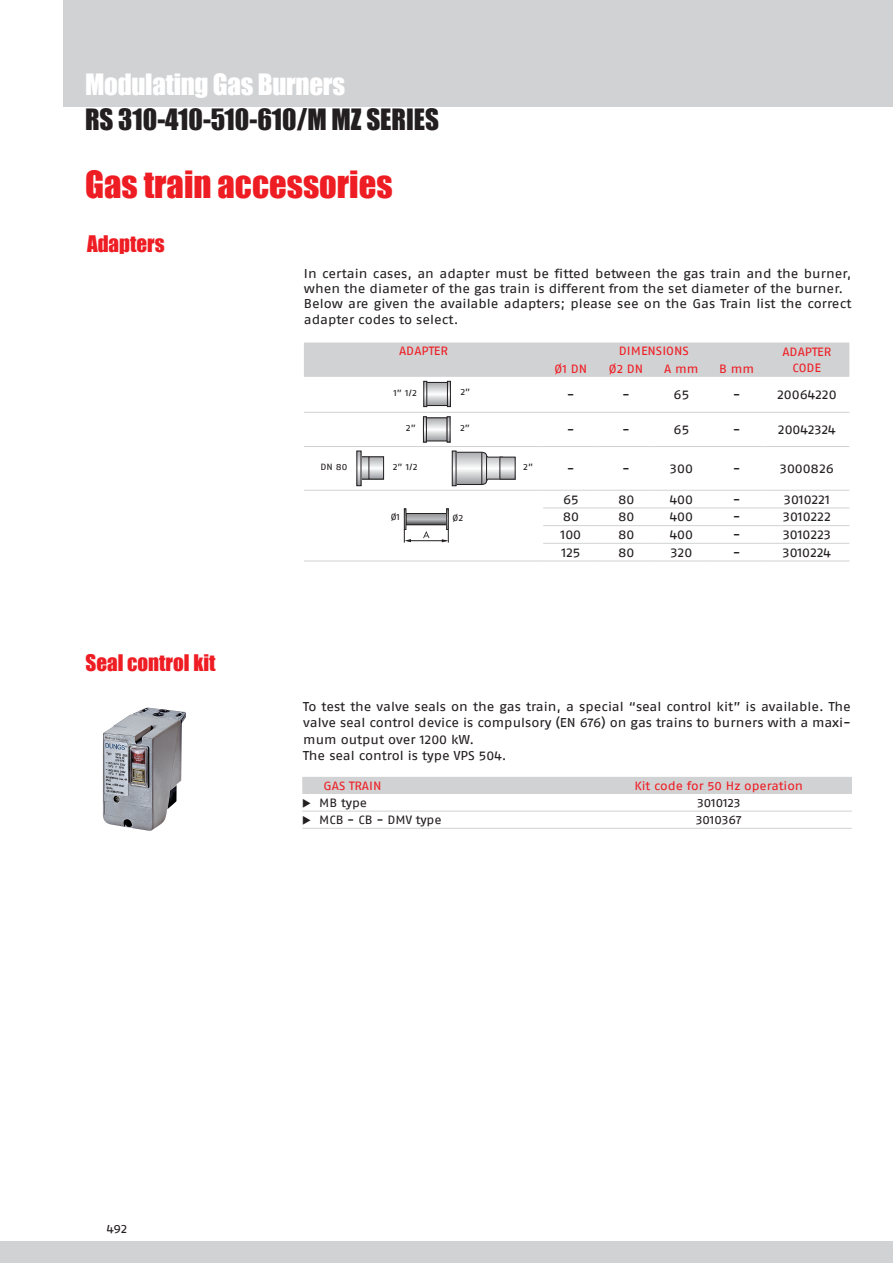
<style>
.page{position:relative;width:893px;height:1263px;background:#fff}
.page>*{position:absolute;margin:0;border:0;box-sizing:border-box;transform-origin:0 0}
.SOTTOtitolo{font:34.5px "Impact";color:#ee1d23}
.NOME_prodotto_grigio{font:27px "Impact";color:#231f20}
.TITOLO{font:27px "Impact";letter-spacing:-.01em;color:#fff}
.ARGOMENTI{font:21px "Impact";color:#ee1d23}
.TESTI_Accessori{font:12.75px/15.3px "Fago Ex Lf";letter-spacing:-.005em;color:#231f20}
.TESTI{font:12.75px "Fago Ex Lf";color:#231f20}
.TESTATA_tabella_Acce{font:12px "Fago Ex Lf";color:#ee1d23}
.TESTI_tabella_Access{font:12px "Fago Ex Lf";letter-spacing:-.005em;color:#231f20}
.TESTATA_tabella_Dime{font:12px "Fago Ex Lf";color:#ee1d23}
.t1{font:9px "Fago Ex Lf";color:#231f20}
</style>
<div class="page">
<div style="left:64px;top:0;width:829px;height:106px;background:#d1d2d4"></div>
<div style="left:0;top:1242px;width:893px;height:21px;background:#d1d2d4"></div>
<div style="left:304px;top:343px;width:545px;height:34px;background:#d1d2d4"></div>
<hr style="left:304px;top:412px;width:239px;height:1px;background:#d1d2d4">
<hr style="left:543px;top:412px;width:55px;height:1px;background:#d1d2d4">
<hr style="left:598px;top:412px;width:56px;height:1px;background:#d1d2d4">
<hr style="left:654px;top:412px;width:55px;height:1px;background:#d1d2d4">
<hr style="left:709px;top:412px;width:55px;height:1px;background:#d1d2d4">
<hr style="left:764px;top:412px;width:85px;height:1px;background:#d1d2d4">
<hr style="left:304px;top:446px;width:239px;height:1px;background:#d1d2d4">
<hr style="left:543px;top:446px;width:55px;height:1px;background:#d1d2d4">
<hr style="left:598px;top:446px;width:56px;height:1px;background:#d1d2d4">
<hr style="left:654px;top:446px;width:55px;height:1px;background:#d1d2d4">
<hr style="left:709px;top:446px;width:55px;height:1px;background:#d1d2d4">
<hr style="left:764px;top:446px;width:85px;height:1px;background:#d1d2d4">
<hr style="left:304px;top:490px;width:239px;height:1px;background:#d1d2d4">
<hr style="left:543px;top:490px;width:55px;height:1px;background:#d1d2d4">
<hr style="left:598px;top:490px;width:56px;height:1px;background:#d1d2d4">
<hr style="left:654px;top:490px;width:55px;height:1px;background:#d1d2d4">
<hr style="left:709px;top:490px;width:55px;height:1px;background:#d1d2d4">
<hr style="left:764px;top:490px;width:85px;height:1px;background:#d1d2d4">
<hr style="left:543px;top:507px;width:55px;height:1px;background:#d1d2d4">
<hr style="left:598px;top:507px;width:56px;height:1px;background:#d1d2d4">
<hr style="left:654px;top:507px;width:55px;height:1px;background:#d1d2d4">
<hr style="left:709px;top:507px;width:55px;height:1px;background:#d1d2d4">
<hr style="left:764px;top:507px;width:85px;height:1px;background:#d1d2d4">
<hr style="left:543px;top:525px;width:55px;height:1px;background:#d1d2d4">
<hr style="left:598px;top:525px;width:56px;height:1px;background:#d1d2d4">
<hr style="left:654px;top:525px;width:55px;height:1px;background:#d1d2d4">
<hr style="left:709px;top:525px;width:55px;height:1px;background:#d1d2d4">
<hr style="left:764px;top:525px;width:85px;height:1px;background:#d1d2d4">
<hr style="left:543px;top:543px;width:55px;height:1px;background:#d1d2d4">
<hr style="left:598px;top:543px;width:56px;height:1px;background:#d1d2d4">
<hr style="left:654px;top:543px;width:55px;height:1px;background:#d1d2d4">
<hr style="left:709px;top:543px;width:55px;height:1px;background:#d1d2d4">
<hr style="left:764px;top:543px;width:85px;height:1px;background:#d1d2d4">
<hr style="left:304px;top:561px;width:239px;height:1px;background:#d1d2d4">
<hr style="left:543px;top:561px;width:55px;height:1px;background:#d1d2d4">
<hr style="left:598px;top:561px;width:56px;height:1px;background:#d1d2d4">
<hr style="left:654px;top:561px;width:55px;height:1px;background:#d1d2d4">
<hr style="left:709px;top:561px;width:55px;height:1px;background:#d1d2d4">
<hr style="left:764px;top:561px;width:85px;height:1px;background:#d1d2d4">
<svg style="left:427px;top:384px;width:19px;height:20px"></svg>
<div style="left:425px;top:382px;width:23px;height:24px;border:1px solid #231f20"></div>
<div style="left:424px;top:381px;width:3px;height:26px;border:1px solid #231f20"></div>
<div style="left:447px;top:381px;width:4px;height:26px;border:1px solid #231f20"></div>
<svg style="left:427px;top:420px;width:18px;height:19px"></svg>
<div style="left:423px;top:416px;width:4px;height:26px;border:1px solid #231f20"></div>
<svg style="left:370px;top:459px;width:12px;height:18px"></svg>
<div style="left:368px;top:457px;width:16px;height:22px;border:1px solid #231f20"></div>
<svg style="left:361px;top:459px;width:6px;height:18px"></svg>
<svg style="left:504px;top:459px;width:9px;height:18px"></svg>
<svg style="left:456px;top:452px;width:48px;height:33px"></svg>
<div style="left:452px;top:451px;width:4px;height:35px;border:1px solid #231f20"></div>
<svg style="left:408px;top:515px;width:34px;height:8px"></svg>
<div style="left:406px;top:513px;width:41px;height:12px;border:1px solid #231f20"></div>
<div style="left:404px;top:509px;width:2px;height:21px;border:1px solid #231f20"></div>
<hr style="left:408px;top:540px;width:39px;height:1px;background:#231f20">
<svg style="left:404px;top:530px;width:7px;height:13px"></svg>
<svg style="left:423px;top:531px;width:7px;height:7px"></svg>
<svg style="left:442px;top:509px;width:7px;height:34px"></svg>
<img style="left:102px;top:707px;width:84px;height:124px">
<svg style="left:302px;top:777px;width:550px;height:52px"></svg>
<p class="TITOLO" style="left:85px;top:64px;width:262px">Modulating Gas Burners</p>
<p class="NOME_prodotto_grigio" style="left:85px;top:98px;width:355px">RS 310-410-510-610/M MZ SERIES</p>
<p class="SOTTOtitolo" style="left:85px;top:158px;width:309px">Gas train accessories</p>
<p class="ARGOMENTI" style="left:87px;top:227px;width:79px">Adapters</p>
<p class="TESTI_Accessori" style="left:304px;top:265px;width:549px">In certain cases, an adapter must be fitted between the gas train and the burner, when the diameter of the gas train is different from the set diameter of the burner.</p>
<p class="TESTI_Accessori" style="left:304px;top:296px;width:549px">Below are given the available adapters; please see on the Gas Train list the correct adapter codes to select.</p>
<p class="TESTATA_tabella_Acce" style="left:399px;top:344px;width:50px">ADAPTER</p>
<p class="TESTATA_tabella_Acce" style="left:619px;top:344px;width:71px">DIMENSIONS</p>
<p class="TESTATA_tabella_Acce" style="left:782px;top:344px;width:50px">ADAPTER</p>
<p class="TESTATA_tabella_Acce" style="left:555px;top:361px;width:34px">Ø1 DN</p>
<p class="TESTATA_tabella_Acce" style="left:609px;top:361px;width:36px">Ø2 DN</p>
<p class="TESTATA_tabella_Dime" style="left:664px;top:361px;width:36px">A mm</p>
<p class="TESTATA_tabella_Dime" style="left:719px;top:361px;width:37px">B mm</p>
<p class="TESTATA_tabella_Acce" style="left:793px;top:361px;width:30px">CODE</p>
<p class="t1" style="left:393px;top:387px;width:25px">1” 1/2</p>
<p class="t1" style="left:460px;top:387px;width:11px">2”</p>
<p class="TESTI" style="left:567px;top:387px;width:9px">-</p>
<p class="TESTI" style="left:622px;top:387px;width:9px">-</p>
<p class="TESTI" style="left:674px;top:387px;width:17px">65</p>
<p class="TESTI" style="left:733px;top:387px;width:9px">-</p>
<p class="TESTI" style="left:777px;top:387px;width:61px">20064220</p>
<p class="t1" style="left:406px;top:422px;width:11px">2”</p>
<p class="t1" style="left:460px;top:422px;width:11px">2”</p>
<p class="TESTI" style="left:567px;top:422px;width:9px">-</p>
<p class="TESTI" style="left:622px;top:422px;width:9px">-</p>
<p class="TESTI" style="left:674px;top:422px;width:17px">65</p>
<p class="TESTI" style="left:733px;top:422px;width:9px">-</p>
<p class="TESTI" style="left:778px;top:422px;width:59px">20042324</p>
<p class="t1" style="left:320px;top:462px;width:29px">DN 80</p>
<p class="t1" style="left:393px;top:462px;width:26px">2” 1/2</p>
<p class="t1" style="left:523px;top:462px;width:11px">2”</p>
<p class="TESTI" style="left:567px;top:461px;width:9px">-</p>
<p class="TESTI" style="left:622px;top:461px;width:9px">-</p>
<p class="TESTI" style="left:670px;top:461px;width:24px">300</p>
<p class="TESTI" style="left:733px;top:461px;width:9px">-</p>
<p class="TESTI" style="left:780px;top:461px;width:55px">3000826</p>
<p class="t1" style="left:391px;top:512px;width:11px">Ø1</p>
<p class="t1" style="left:452px;top:513px;width:12px">Ø2</p>
<p class="TESTI" style="left:563px;top:492px;width:17px">65</p>
<p class="TESTI" style="left:618px;top:492px;width:18px">80</p>
<p class="TESTI" style="left:670px;top:492px;width:25px">400</p>
<p class="TESTI" style="left:733px;top:492px;width:9px">-</p>
<p class="TESTI" style="left:784px;top:492px;width:47px">3010221</p>
<p class="TESTI" style="left:563px;top:509px;width:18px">80</p>
<p class="TESTI" style="left:618px;top:509px;width:18px">80</p>
<p class="TESTI" style="left:670px;top:509px;width:25px">400</p>
<p class="TESTI" style="left:733px;top:509px;width:9px">-</p>
<p class="TESTI" style="left:783px;top:509px;width:49px">3010222</p>
<p class="TESTI" style="left:561px;top:527px;width:22px">100</p>
<p class="TESTI" style="left:618px;top:527px;width:18px">80</p>
<p class="TESTI" style="left:670px;top:527px;width:25px">400</p>
<p class="TESTI" style="left:733px;top:527px;width:9px">-</p>
<p class="TESTI" style="left:783px;top:527px;width:50px">3010223</p>
<p class="TESTI" style="left:561px;top:545px;width:21px">125</p>
<p class="TESTI" style="left:618px;top:545px;width:18px">80</p>
<p class="TESTI" style="left:671px;top:545px;width:23px">320</p>
<p class="TESTI" style="left:733px;top:545px;width:9px">-</p>
<p class="TESTI" style="left:782px;top:545px;width:50px">3010224</p>
<p class="ARGOMENTI" style="left:86px;top:647px;width:132px">Seal control kit</p>
<p class="TESTI_Accessori" style="left:303px;top:698px;width:549px;line-height:16.5px;text-align:justify">To test the valve seals on the gas train, a special “seal control kit” is available. The valve seal control device is compulsory (EN 676) on gas trains to burners with a maxi&shy;mum output over 1200 kW.</p>
<p class="TESTI_Accessori" style="left:303px;top:748px;width:205px">The seal control is type VPS 504.</p>
<p class="TESTATA_tabella_Acce" style="left:324px;top:778px;width:59px">GAS TRAIN</p>
<p class="TESTATA_tabella_Dime" style="left:634px;top:778px;width:170px">Kit code for 50 Hz operation</p>
<p class="TESTI_tabella_Access" style="left:319px;top:795px;width:49px">MB type</p>
<p class="TESTI_tabella_Access" style="left:697px;top:795px;width:45px">3010123</p>
<p class="TESTI_tabella_Access" style="left:319px;top:813px;width:124px">MCB - CB - DMV type</p>
<p class="TESTI_tabella_Access" style="left:696px;top:813px;width:47px">3010367</p>
<p class="TESTI_tabella_Access" style="left:107px;top:1222px;width:22px">492</p>
</div>
